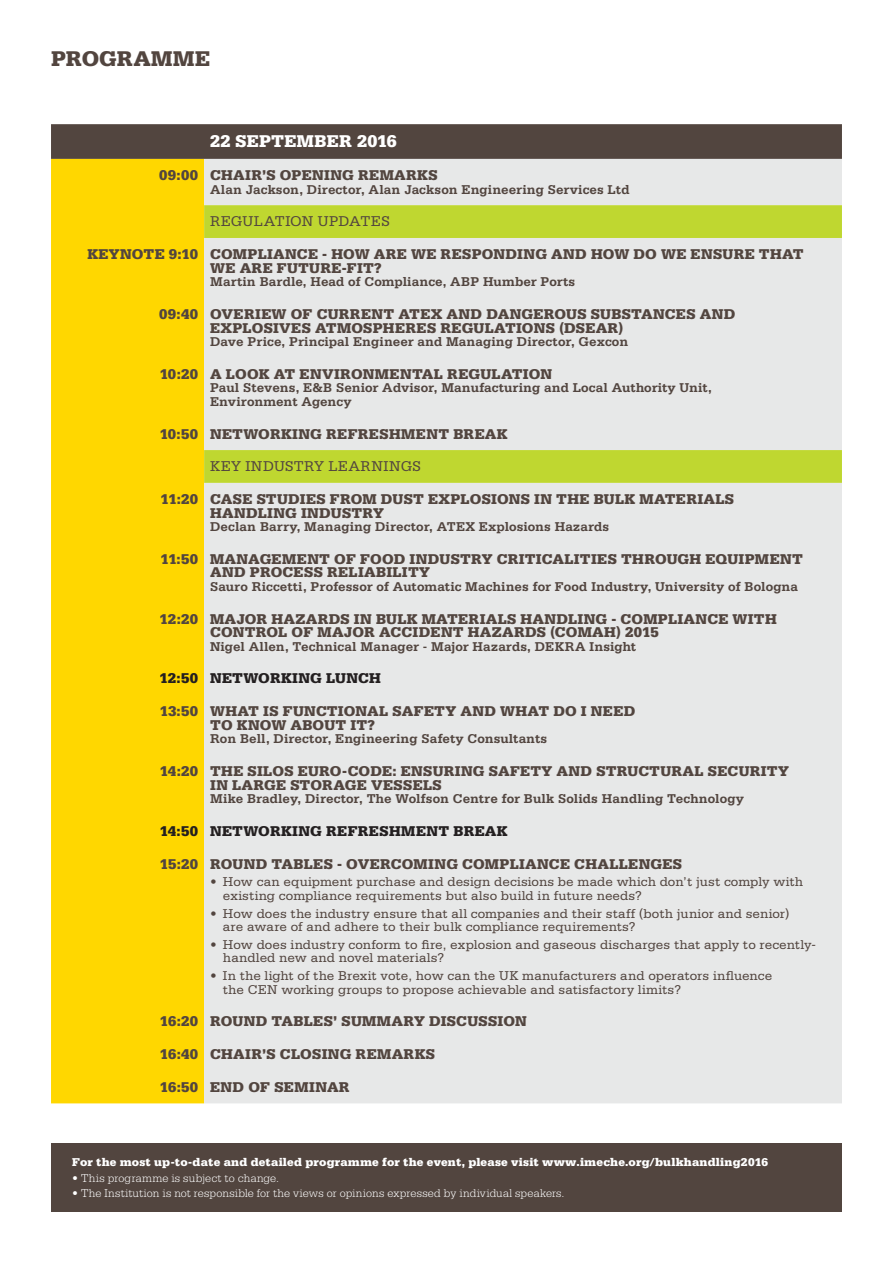
<style>
.page{position:relative;width:893px;height:1263px;background:#fff}
.page>*{position:absolute;margin:0;border:0;box-sizing:border-box;transform-origin:0 0}
.t1{font:900 22.5px "Serifa Std";color:#52453f}
.t2{font:900 18px "Serifa Std";letter-spacing:.015em;color:#fff}
.t3{font:900 15px "Serifa Std";letter-spacing:.02em;color:#52453f}
.t4{font:900 15px "Serifa Std";letter-spacing:.015em;color:#231f20}
.t5{font:15px "Serifa Std";letter-spacing:.03em;color:#52453f}
.t6{font:700 13.5px/13.5px "Serifa Std";letter-spacing:.005em;color:#52453f}
.t7{font:13.5px/13.5px "Serifa Std";letter-spacing:.005em;color:#52453f}
.t8{font:300 12px "Serifa Std";letter-spacing:.015em;color:#fff}
.t9{font:900 12px "Serifa Std";letter-spacing:.015em;color:#fff}
</style>
<div class="page">
<div style="left:51px;top:124px;width:791px;height:35px;background:#52453f"></div>
<div style="left:51px;top:159px;width:153px;height:944px;background:#ffd700"></div>
<div style="left:204px;top:159px;width:638px;height:944px;background:#e7e8e8"></div>
<svg style="left:204px;top:205px;width:638px;height:278px;background:#dde4bc"></svg>
<div style="left:51px;top:1144px;width:791px;height:68px;background:#52453f"></div>
<h1 class="t1" style="left:51px;top:45px;width:19px">PROGRAMME</h1>
<p class="t2" style="left:210px;top:131px;width:188px">22 SEPTEMBER 2016</p>
<p class="t3" style="left:159px;top:166px;width:85px">09:00 CHAIR</p>
<p class="t3" style="left:262px;top:166px;width:30px">’S OPENING</p>
<p class="t3" style="left:358px;top:166px;width:13px">REMARKS</p>
<p class="t6" style="left:210px;top:182px;width:421px">Alan Jackson, Director, Alan Jackson Engineering Services Ltd</p>
<p class="t5" style="left:210px;top:213px;width:181px">REGULATION UPDATES</p>
<p class="t3" style="left:87px;top:245px;width:12px">KEYNOTE</p>
<p class="t3" style="left:169px;top:245px;width:64px">9:10 COMPLIAN</p>
<p class="t3" style="left:297px;top:245px;width:89px">CE - HOW ARE</p>
<p class="t3" style="left:411px;top:245px;width:42px">WE RESPONDING</p>
<p class="t3" style="left:551px;top:245px;width:13px">AND</p>
<p class="t3" style="left:591px;top:245px;width:112px">HOW DO WE ENSURE</p>
<p class="t3" style="left:759px;top:245px;width:35px">THAT</p>
<p class="t3" style="left:210px;top:259px;width:42px">WE ARE</p>
<p class="t3" style="left:277px;top:259px;width:12px">FUTURE</p>
<p class="t3" style="left:342px;top:259px;width:41px">-FIT?</p>
<p class="t6" style="left:210px;top:275px;width:367px">Martin Bardle, Head of Compliance, ABP Humber Ports</p>
<p class="t3" style="left:159px;top:305px;width:62px">09:40 OVERIE</p>
<p class="t3" style="left:272px;top:305px;width:69px">W OF CURRENT</p>
<p class="t3" style="left:398px;top:305px;width:12px">ATE</p>
<p class="t3" style="left:431px;top:305px;width:29px">X AND</p>
<p class="t3" style="left:486px;top:305px;width:13px">DANGEROUS</p>
<p class="t3" style="left:591px;top:305px;width:43px">SUBSTAN</p>
<p class="t3" style="left:665px;top:305px;width:48px">CES AND</p>
<p class="t3" style="left:210px;top:319px;width:34px">EXPLOSIVES</p>
<p class="t3" style="left:315px;top:319px;width:13px">ATMOSP</p>
<p class="t3" style="left:383px;top:319px;width:24px">HERES</p>
<p class="t3" style="left:440px;top:319px;width:12px">REGULATIONS</p>
<p class="t3" style="left:559px;top:319px;width:17px">(DSEAR</p>
<p class="t3" style="left:618px;top:319px;width:6px">)</p>
<p class="t6" style="left:210px;top:335px;width:420px">Dave Price, Principal Engineer and Managing Director, Gexcon</p>
<p class="t3" style="left:160px;top:365px;width:78px">10:20 A LOOK</p>
<p class="t3" style="left:274px;top:365px;width:38px">AT ENVIRONMENTAL</p>
<p class="t3" style="left:447px;top:365px;width:12px">REGULATION</p>
<p class="t6" style="left:210px;top:381px;width:503px">Paul Stevens, E&amp;B Senior Advisor, Manufacturing and Local Authority Unit,<br>Environment Agency</p>
<p class="t3" style="left:160px;top:425px;width:349px">10:50 NETWORKING REFRESHMENT BREAK</p>
<p class="t5" style="left:210px;top:458px;width:46px">key industr</p>
<p class="t5" style="left:314px;top:458px;width:26px">y learnings</p>
<p class="t3" style="left:161px;top:490px;width:72px">11:20 CASE</p>
<p class="t3" style="left:257px;top:490px;width:11px">STUDIES</p>
<p class="t3" style="left:330px;top:490px;width:13px">FROM</p>
<p class="t3" style="left:381px;top:490px;width:12px">DUST</p>
<p class="t3" style="left:428px;top:490px;width:34px">EXPLOSIONS</p>
<p class="t3" style="left:534px;top:490px;width:82px">IN THE BULK</p>
<p class="t3" style="left:639px;top:490px;width:12px">MATERIALS</p>
<p class="t3" style="left:210px;top:504px;width:24px">HANDLING</p>
<p class="t3" style="left:301px;top:504px;width:12px">INDUSTRY</p>
<p class="t6" style="left:210px;top:520px;width:401px">Declan Barry, Managing Director, ATEX Explosions Hazards</p>
<p class="t3" style="left:161px;top:550px;width:63px">11:50 MANAGEMENT</p>
<p class="t3" style="left:334px;top:550px;width:39px">OF FOOD</p>
<p class="t3" style="left:410px;top:550px;width:12px">INDUSTRY</p>
<p class="t3" style="left:497px;top:550px;width:21px">CRITI</p>
<p class="t3" style="left:542px;top:550px;width:21px">CALITIES</p>
<p class="t3" style="left:621px;top:550px;width:36px">THROUG</p>
<p class="t3" style="left:690px;top:550px;width:28px">H EQUIPMENT</p>
<p class="t3" style="left:210px;top:564px;width:13px">AND</p>
<p class="t3" style="left:250px;top:564px;width:12px">PRO</p>
<p class="t3" style="left:282px;top:564px;width:22px">CESS</p>
<p class="t3" style="left:327px;top:564px;width:11px">RELIA</p>
<p class="t3" style="left:376px;top:564px;width:20px">BILITY</p>
<p class="t6" style="left:210px;top:580px;width:589px">Sauro Riccetti, Professor of Automatic Machines for Food Industry, University of Bologna</p>
<p class="t3" style="left:160px;top:610px;width:63px">12:20 MAJOR</p>
<p class="t3" style="left:272px;top:610px;width:46px">HAZARDS</p>
<p class="t3" style="left:354px;top:610px;width:44px">IN BULK</p>
<p class="t3" style="left:422px;top:610px;width:12px">MATERIALS</p>
<p class="t3" style="left:520px;top:610px;width:24px">HANDLING</p>
<p class="t3" style="left:611px;top:610px;width:32px">- COMPLIAN</p>
<p class="t3" style="left:707px;top:610px;width:71px">CE WITH</p>
<p class="t3" style="left:210px;top:623px;width:23px">CONTROL</p>
<p class="t3" style="left:292px;top:623px;width:39px">OF MAJOR</p>
<p class="t3" style="left:379px;top:623px;width:45px">ACCIDENT</p>
<p class="t3" style="left:468px;top:623px;width:46px">HAZARDS</p>
<p class="t3" style="left:550px;top:623px;width:30px">(COMA</p>
<p class="t3" style="left:604px;top:623px;width:56px">H) 2015</p>
<p class="t6" style="left:210px;top:639px;width:428px">Nigel Allen, Technical Manager - Major Hazards, DEKRA Insight</p>
<p class="t4" style="left:160px;top:670px;width:211px">12:50 NETWORKING LUNCH</p>
<p class="t3" style="left:160px;top:702px;width:135px">13:50 WHAT IS FUN</p>
<p class="t3" style="left:316px;top:702px;width:22px">CTIONAL</p>
<p class="t3" style="left:392px;top:702px;width:12px">SAFETY</p>
<p class="t3" style="left:460px;top:702px;width:13px">AND</p>
<p class="t3" style="left:500px;top:702px;width:103px">WHAT DO INEED</p>
<p class="t3" style="left:210px;top:716px;width:40px">TO KNO</p>
<p class="t3" style="left:271px;top:716px;width:54px">W ABOUT</p>
<p class="t3" style="left:350px;top:716px;width:26px">IT ?</p>
<p class="t6" style="left:210px;top:732px;width:339px">Ron Bell, Director, Engineering Safety Consultants</p>
<p class="t3" style="left:160px;top:762px;width:98px">14:20 THE SILOS</p>
<p class="t3" style="left:298px;top:762px;width:12px">EURO</p>
<p class="t3" style="left:342px;top:762px;width:29px">-CODE</p>
<p class="t3" style="left:392px;top:762px;width:20px">: ENSURING</p>
<p class="t3" style="left:489px;top:762px;width:12px">SAFETY</p>
<p class="t3" style="left:557px;top:762px;width:13px">AND</p>
<p class="t3" style="left:596px;top:762px;width:12px">STRU</p>
<p class="t3" style="left:638px;top:762px;width:23px">CTURAL</p>
<p class="t3" style="left:708px;top:762px;width:42px">SECURITY</p>
<p class="t3" style="left:210px;top:776px;width:34px">IN LARGE</p>
<p class="t3" style="left:290px;top:776px;width:12px">STORAGE</p>
<p class="t3" style="left:371px;top:776px;width:12px">VESSELS</p>
<p class="t6" style="left:210px;top:792px;width:535px">Mike Bradley, Director, The Wolfson Centre for Bulk Solids Handling Technology</p>
<p class="t4" style="left:160px;top:822px;width:63px">14:50 NET</p>
<p class="t4" style="left:243px;top:822px;width:27px">WORKING</p>
<p class="t4" style="left:326px;top:822px;width:12px">REFRES</p>
<p class="t4" style="left:389px;top:822px;width:26px">HMENT</p>
<p class="t4" style="left:453px;top:822px;width:23px">BREAK</p>
<p class="t3" style="left:160px;top:855px;width:524px">15:20 ROUND TABLES - OVERCOMING COMPLIANCE CHALLENGES</p>
<p class="t7" style="left:223px;top:875px;width:582px;text-indent:-13px">• How can equipment purchase and design decisions be made which don’t just comply with existing compliance requirements but also build in future needs?</p>
<p class="t7" style="left:223px;top:906px;width:568px;text-indent:-13px">• How does the industry ensure that all companies and their staff (both junior and senior) are aware of and adhere to their bulk compliance requirements?</p>
<p class="t7" style="left:223px;top:938px;width:594px;text-indent:-13px">• How does industry conform to fire, explosion and gaseous discharges that apply to recently&shy;handled new and novel materials?</p>
<p class="t7" style="left:223px;top:969px;width:551px;text-indent:-13px">• In the light of the Brexit vote, how can the UK manufacturers and operators influence the CEN working groups to propose achievable and satisfactory limits?</p>
<p class="t3" style="left:160px;top:1013px;width:63px">16:20 ROUND</p>
<p class="t3" style="left:272px;top:1013px;width:43px">TABLES</p>
<p class="t3" style="left:333px;top:1013px;width:22px">’ SUMMARY</p>
<p class="t3" style="left:429px;top:1013px;width:50px">DISCUSSION</p>
<p class="t3" style="left:160px;top:1045px;width:84px">16:40 CHAIR</p>
<p class="t3" style="left:262px;top:1045px;width:40px">’S CLOSING</p>
<p class="t3" style="left:356px;top:1045px;width:13px">REMARKS</p>
<p class="t3" style="left:160px;top:1078px;width:63px">16:50 END</p>
<p class="t3" style="left:248px;top:1078px;width:38px">OF SEMINAR</p>
<p class="t9" style="left:72px;top:1155px;width:697px">FOR THE MOST UP-TO-DATE AND DETAILED PROGRAMME FOR THE EVENT, PLEASE VISIT WWW.IMECHE.ORG/BULKHANDLING2016</p>
<p class="t8" style="left:72px;top:1171px;width:208px">• This programme is subject to change.</p>
<p class="t8" style="left:72px;top:1187px;width:494px">• The Institution is not responsible for the views or opinions expressed by individual speakers.</p>
</div>
